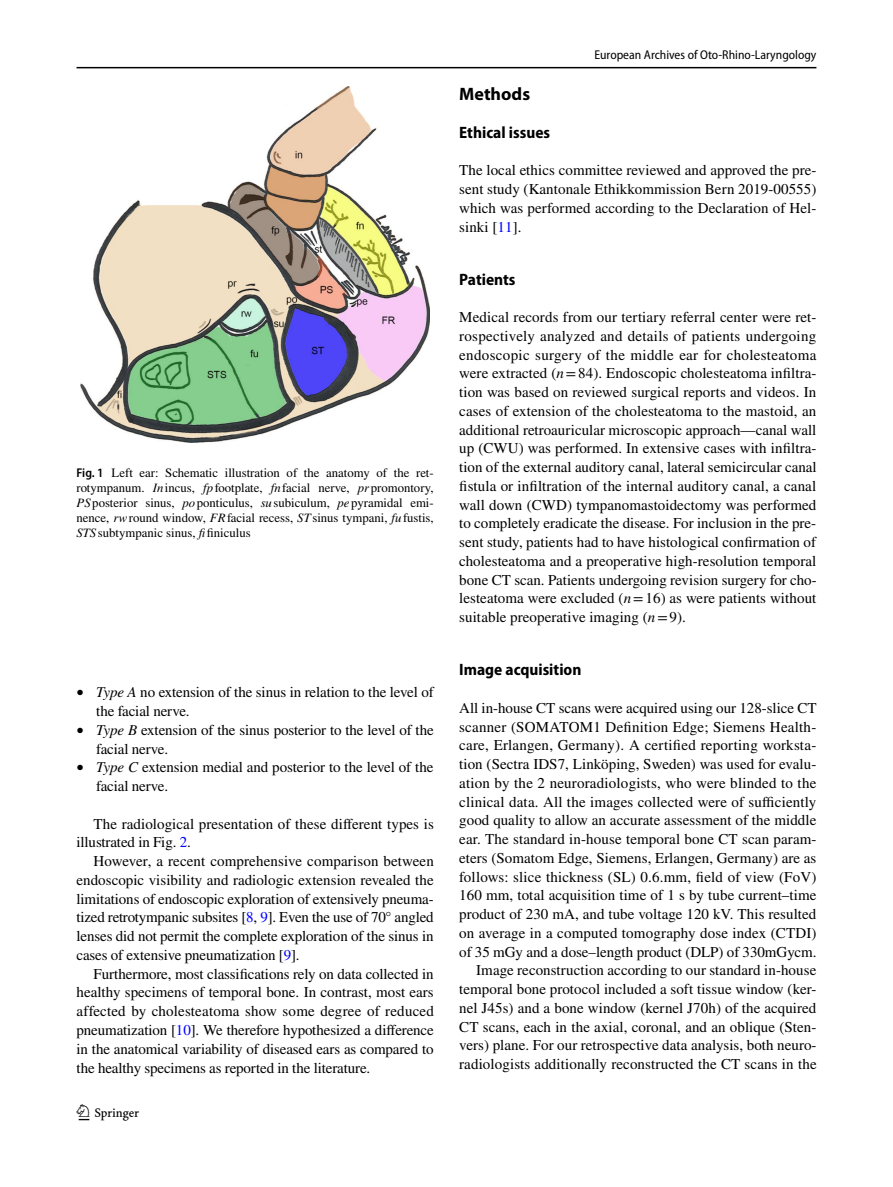
<style>
.page{position:relative;width:893px;height:1187px;background:#fff}
.page>*{position:absolute;margin:0;border:0;box-sizing:border-box;transform-origin:0 0}
.t1{font:22.5px "Springnew Regular 2";color:#000}
.t2{font:700 18px "Myriad Pro";color:#000}
.t3{font:700 semi-condensed 16.5px "Myriad Pro";color:#000}
.t4{font:15px/18.8px "STIX";letter-spacing:.005em;color:#000}
.t5{font:12.75px/15px "STIX";color:#000;text-align:justify}
.t6{font:semi-condensed 12.75px "Myriad Pro";color:#000}
.s1{font-family:"Myriad Pro";font-weight:600;font-stretch:semi-condensed}
.s2{font-style:italic}
.s3{font-size:14.1px}
.s4{color:#00f}
</style>
<div class="page">
<hr style="left:77px;top:67px;width:739px;height:1px;background:#000">
<img style="left:81px;top:87px;width:348px;height:355px">
<p class="t5" style="left:77px;top:466px;width:359px"><span class="s1">Fig. 1</span> Left ear: Schematic illustration of the anatomy of the ret&shy;rotympanum. <span class="s2">In</span>incus, <span class="s2">fp</span>footplate, <span class="s2">fn</span>facial nerve, <span class="s2">pr</span>promontory, <span class="s2">PS</span>posterior sinus, <span class="s2">po</span>ponticulus, <span class="s2">su</span>subiculum, <span class="s2">pe</span>pyramidal emi&shy;nence, <span class="s2">rw</span>round window, <span class="s2">FR</span>facial recess, <span class="s2">ST</span>sinus tympani, <span class="s2">fu</span>fustis, <span class="s2">STS</span>subtympanic sinus, <span class="s2">fi</span>finiculus</p>
<p class="t4" style="left:96px;top:683px;width:339px;text-indent:-20px"><span class="s3">•</span> <span class="s2">Type A</span> no extension of the sinus in relation to the level of the facial nerve.</p>
<p class="t4" style="left:96px;top:721px;width:339px;text-indent:-20px"><span class="s3">•</span> <span class="s2">Type B</span> extension of the sinus posterior to the level of the facial nerve.</p>
<p class="t4" style="left:96px;top:758px;width:339px;text-indent:-20px"><span class="s3">•</span> <span class="s2">Type C</span> extension medial and posterior to the level of the facial nerve.</p>
<p class="t4" style="left:77px;top:815px;width:359px;text-indent:17px">The radiological presentation of these different types is illustrated in Fig. <span class="s4">2</span>.</p>
<p class="t4" style="left:77px;top:852px;width:359px;text-align:justify;text-indent:17px">However, a recent comprehensive comparison between endoscopic visibility and radiologic extension revealed the limitations of endoscopic exploration of extensively pneuma&shy;tized retrotympanic subsites [<span class="s4">8</span>, <span class="s4">9</span>]. Even the use of 70° angled lenses did not permit the complete exploration of the sinus in cases of extensive pneumatization [<span class="s4">9</span>].</p>
<p class="t4" style="left:77px;top:965px;width:359px;text-align:justify;text-indent:17px">Furthermore, most classifications rely on data collected in healthy specimens of temporal bone. In contrast, most ears affected by cholesteatoma show some degree of reduced pneumatization [<span class="s4">10</span>]. We therefore hypothesized a difference in the anatomical variability of diseased ears as compared to the healthy specimens as reported in the literature.</p>
<h1 class="t1" style="left:79px;top:1104px;width:62px">1 3</h1>
<p class="t6" style="left:595px;top:48px;width:223px">European Archives of Oto-Rhino-Laryngology</p>
<p class="t2" style="left:459px;top:82px;width:72px">Methods</p>
<p class="t3" style="left:459px;top:123px;width:92px">Ethical issues</p>
<p class="t4" style="left:459px;top:162px;width:359px;text-align:justify">The local ethics committee reviewed and approved the pre&shy;sent study (Kantonale Ethikkommission Bern 2019-00555) which was performed according to the Declaration of Hel&shy;sinki [<span class="s4">11</span>].</p>
<p class="t3" style="left:459px;top:270px;width:58px">Patients</p>
<p class="t4" style="left:459px;top:308px;width:359px;text-align:justify">Medical records from our tertiary referral center were ret&shy;rospectively analyzed and details of patients undergoing endoscopic surgery of the middle ear for cholesteatoma were extracted (<span class="s2">n</span>=84). Endoscopic cholesteatoma infiltra&shy;tion was based on reviewed surgical reports and videos. In cases of extension of the cholesteatoma to the mastoid, an additional retroauricular microscopic approach—canal wall up (CWU) was performed. In extensive cases with infiltra&shy;tion of the external auditory canal, lateral semicircular canal fistula or infiltration of the internal auditory canal, a canal wall down (CWD) tympanomastoidectomy was performed to completely eradicate the disease. For inclusion in the pre&shy;sent study, patients had to have histological confirmation of cholesteatoma and a preoperative high-resolution temporal bone CT scan. Patients undergoing revision surgery for cho&shy;lesteatoma were excluded (<span class="s2">n</span>=16) as were patients without suitable preoperative imaging (<span class="s2">n</span>=9).</p>
<p class="t3" style="left:459px;top:660px;width:124px">Image acquisition</p>
<p class="t4" style="left:459px;top:699px;width:359px;text-align:right">All in-house CT scans were acquired using our 128-slice CT scanner (SOMATOM1 Definition Edge; Siemens Health&shy;care, Erlangen, Germany). A certified reporting worksta&shy;tion (Sectra IDS7, Linköping, Sweden) was used for evalu&shy;ation by the 2 neuroradiologists, who were blinded to the clinical data. All the images collected were of sufficiently good quality to allow an accurate assessment of the middle ear. The standard in-house temporal bone CT scan param&shy;eters (Somatom Edge, Siemens, Erlangen, Germany) are as follows: slice thickness (SL) 0.6.mm, field of view (FoV)<br>160 mm, total acquisition time of 1 s by tube current–time product of 230 mA, and tube voltage 120 kV. This resulted on average in a computed tomography dose index (CTDI) of 35 mGy and a dose–length product (DLP) of 330mGycm.<br>Image reconstruction according to our standard in-house temporal bone protocol included a soft tissue window (ker&shy;nel J45s) and a bone window (kernel J70h) of the acquired CT scans, each in the axial, coronal, and an oblique (Sten&shy;vers) plane. For our retrospective data analysis, both neuro&shy;radiologists additionally reconstructed the CT scans in the</p>
</div>
